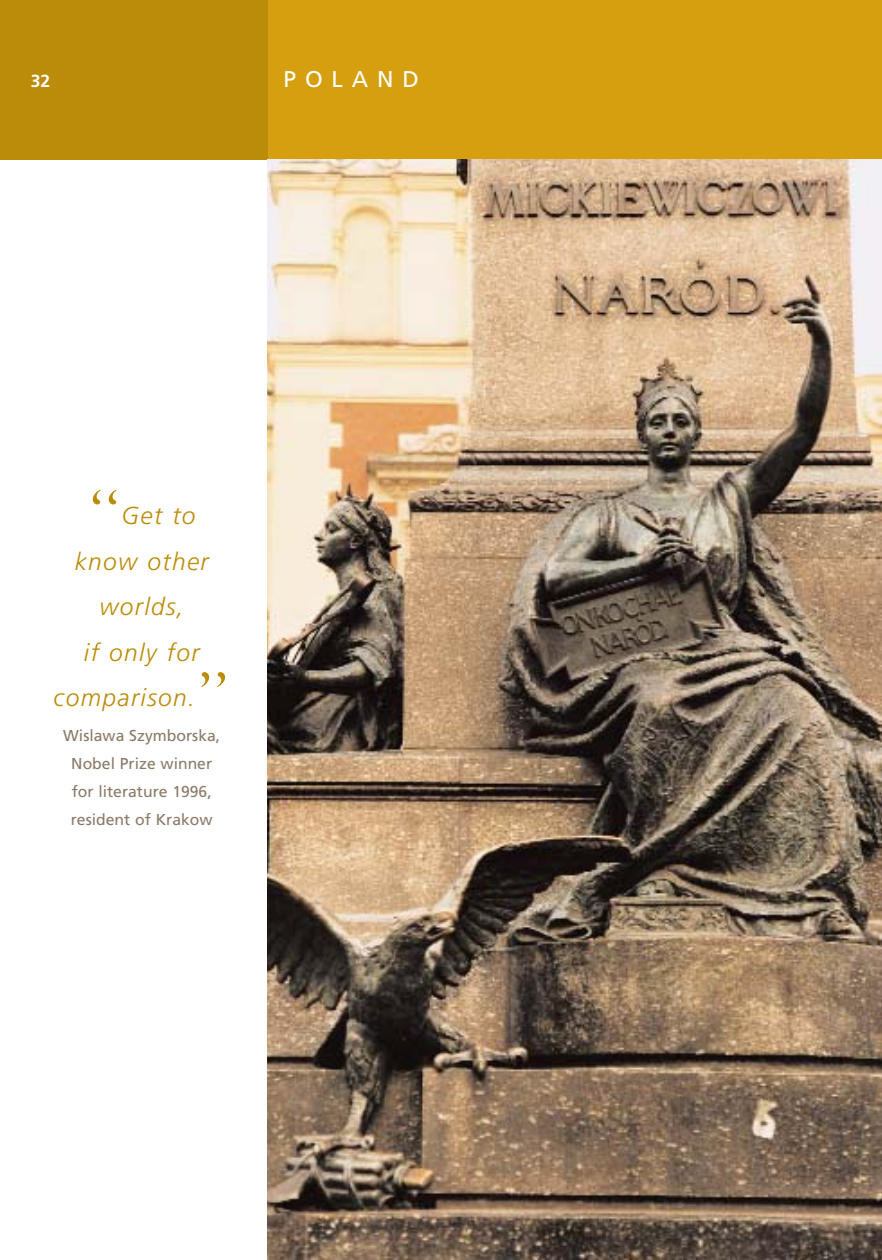
<style>
.page{position:relative;width:882px;height:1260px;background:#fff}
.page>*{position:absolute;margin:0;border:0;box-sizing:border-box;transform-origin:0 0}
.t1{font:63px "Democratica Reg Lin";color:#bb8c0a}
.t2{font:italic 300 24.5px "Frutiger";letter-spacing:.055em;color:#bb8c0a}
.t3{font:22.75px "Frutiger";letter-spacing:.39em;color:#fff}
.t4{font:700 17.5px "Frutiger";color:#fff}
.t5{font:15.75px/28px "Frutiger";color:#8a7967;text-align:center}
</style>
<div class="page">
<img style="left:268px;top:159px;width:614px;height:1101px">
<div style="left:268px;top:2px;width:614px;height:157px;background:#d59f0f"></div>
<div style="left:0;top:2px;width:268px;height:157px;background:#bb8c0a"></div>
<p class="t4" style="left:31px;top:74px;width:21px">32</p>
<h3 class="t3" style="left:284px;top:70px;width:137px">POLAND</h3>
<h1 class="t1" style="left:88px;top:480px;width:35px">“</h1>
<h2 class="t2" style="left:121px;top:506px;width:76px">Get to</h2>
<h2 class="t2" style="left:75px;top:552px;width:136px">know other</h2>
<h2 class="t2" style="left:100px;top:597px;width:86px">worlds,</h2>
<h2 class="t2" style="left:84px;top:643px;width:117px">if only for</h2>
<h2 class="t2" style="left:54px;top:688px;width:143px">comparison.</h2>
<h1 class="t1" style="left:196px;top:662px;width:35px">”</h1>
<p class="t5" style="left:63px;top:723px;width:159px">Wislawa Szymborska,<br>Nobel Prize winner for literature 1996, resident of Krakow</p>
</div>
